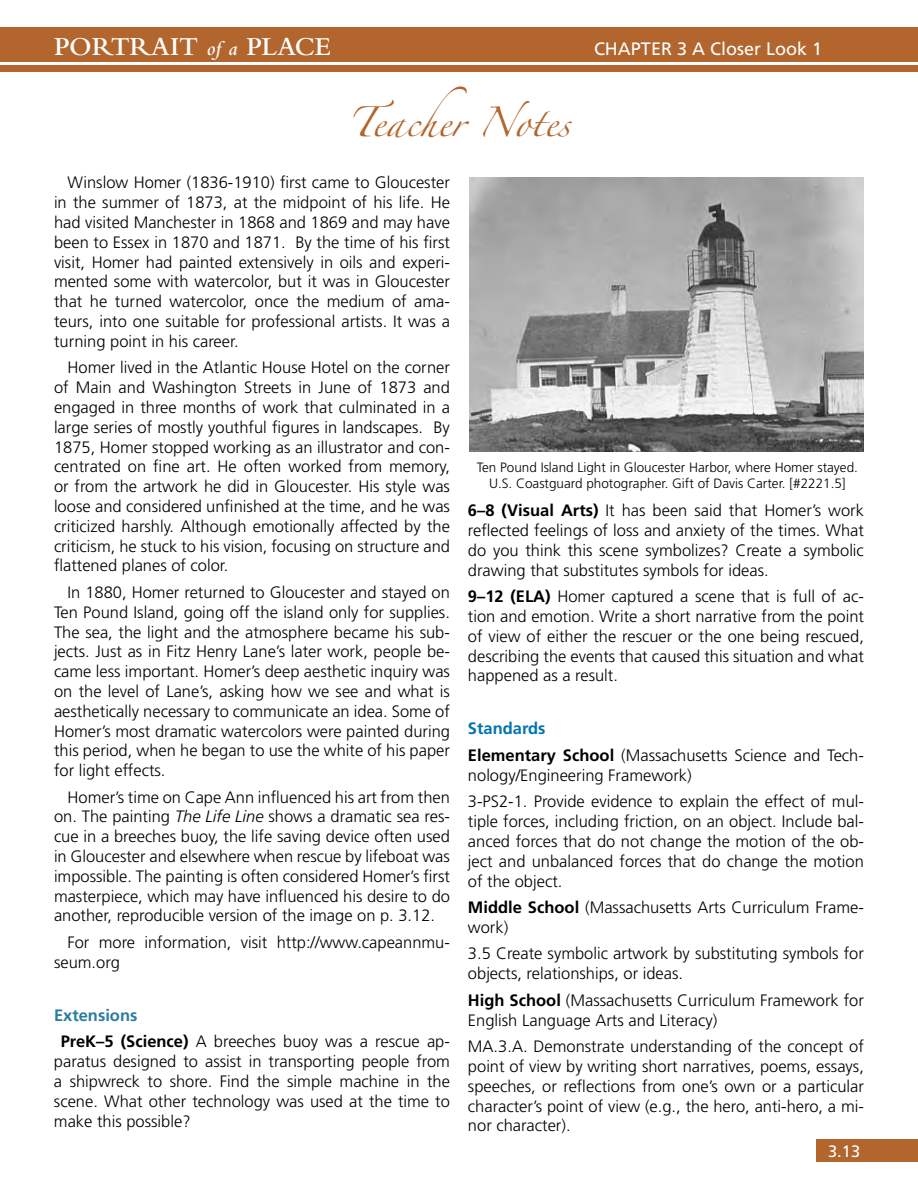
<style>
.page{position:relative;width:918px;height:1188px;background:#fff}
.page>*{position:absolute;margin:0;border:0;box-sizing:border-box;transform-origin:0 0}
.t1{font:600 27px "Bembo";color:#fff}
.t2{font:27px "Zapfino";color:#b2652c}
.t3{font:18px "Frutiger";color:#fff}
.t4{font:300 16.5px/19.8px "Frutiger";color:#000;text-align:justify}
.t5{font:700 16.5px "Frutiger";color:#297d9e}
.t6{font:700 16.5px "Frutiger";color:#0073ae}
.t7{font:16.5px "Frutiger";color:#fff}
.t8{font:300 13.5px/16.2px "Frutiger";color:#000;text-align:center}
.s1{font-style:italic;font-size:21px}
.s2{font-style:italic}
.s3{font-weight:700}
</style>
<div class="page">
<div style="left:816px;top:1140px;width:102px;height:22px;background:#b2652c"></div>
<div style="left:0;top:65px;width:918px;height:6px;background:#b2652c"></div>
<div style="left:0;top:27px;width:918px;height:34px;background:#b2652c"></div>
<img style="left:470px;top:177px;width:394px;height:274px">
<p class="t1" style="left:54px;top:31px;width:278px">PORTRAIT <span class="s1">of a</span> PLACE</p>
<p class="t3" style="left:594px;top:38px;width:230px">CHAPTER 3 A Closer Look 1</p>
<p class="t2" style="left:348px;top:111px;width:224px">Teacher Notes</p>
<p class="t4" style="left:54px;top:173px;width:398px;text-indent:13px">Winslow Homer (1836-1910) first came to Gloucester in the summer of 1873, at the midpoint of his life. He had visited Manchester in 1868 and 1869 and may have been to Essex in 1870 and 1871. By the time of his first visit, Homer had painted extensively in oils and experi&shy;mented some with watercolor, but it was in Gloucester that he turned watercolor, once the medium of ama&shy;teurs, into one suitable for professional artists. It was a turning point in his career.</p>
<p class="t4" style="left:54px;top:358px;width:398px;text-indent:13px">Homer lived in the Atlantic House Hotel on the corner of Main and Washington Streets in June of 1873 and engaged in three months of work that culminated in a large series of mostly youthful figures in landscapes. By 1875, Homer stopped working as an illustrator and con&shy;centrated on fine art. He often worked from memory, or from the artwork he did in Gloucester. His style was loose and considered unfinished at the time, and he was criticized harshly. Although emotionally affected by the criticism, he stuck to his vision, focusing on structure and flattened planes of color.</p>
<p class="t4" style="left:54px;top:582px;width:398px;text-indent:13px">In 1880, Homer returned to Gloucester and stayed on Ten Pound Island, going off the island only for supplies.<br>The sea, the light and the atmosphere became his sub&shy;jects. Just as in Fitz Henry Lane’s later work, people be&shy;came less important. Homer’s deep aesthetic inquiry was on the level of Lane’s, asking how we see and what is aesthetically necessary to communicate an idea. Some of Homer’s most dramatic watercolors were painted during this period, when he began to use the white of his paper for light effects.</p>
<p class="t4" style="left:54px;top:787px;width:398px;text-indent:13px">Homer’s time on Cape Ann influenced his art from then on. The painting <span class="s2">The Life Line</span> shows a dramatic sea res&shy;cue in a breeches buoy, the life saving device often used in Gloucester and elsewhere when rescue by lifeboat was impossible. The painting is often considered Homer’s first masterpiece, which may have influenced his desire to do another, reproducible version of the image on p. 3.12.</p>
<p class="t4" style="left:54px;top:932px;width:397px;text-indent:13px">For more information, visit http://www.capeannmu&shy;seum.org</p>
<p class="t5" style="left:54px;top:1005px;width:85px">Extensions</p>
<p class="t4" style="left:54px;top:1032px;width:398px;text-indent:7px"><span class="s3">PreK–5 (Science)</span> A breeches buoy was a rescue ap&shy;paratus designed to assist in transporting people from a shipwreck to shore. Find the simple machine in the scene. What other technology was used at the time to make this possible?</p>
<p class="t8" style="left:477px;top:459px;width:383px">Ten Pound Island Light in Gloucester Harbor, where Homer stayed.<br>U.S. Coastguard photographer. Gift of Davis Carter. [#2221.5]</p>
<p class="t4" style="left:468px;top:501px;width:398px"><span class="s3">6–8 (Visual Arts)</span> It has been said that Homer’s work reflected feelings of loss and anxiety of the times. What do you think this scene symbolizes? Create a symbolic drawing that substitutes symbols for ideas.</p>
<p class="t4" style="left:468px;top:587px;width:398px"><span class="s3">9–12 (ELA)</span> Homer captured a scene that is full of ac&shy;tion and emotion. Write a short narrative from the point of view of either the rescuer or the one being rescued, describing the events that caused this situation and what happened as a result.</p>
<p class="t6" style="left:468px;top:719px;width:79px">Standards</p>
<p class="t4" style="left:468px;top:745px;width:397px"><span class="s3">Elementary School</span> (Massachusetts Science and Tech&shy;nology/Engineering Framework)</p>
<p class="t4" style="left:468px;top:792px;width:398px">3-PS2-1. Provide evidence to explain the effect of mul&shy;tiple forces, including friction, on an object. Include bal&shy;anced forces that do not change the motion of the ob&shy;ject and unbalanced forces that do change the motion of the object.</p>
<p class="t4" style="left:468px;top:897px;width:397px"><span class="s3">Middle School</span> (Massachusetts Arts Curriculum Frame&shy;work)</p>
<p class="t4" style="left:468px;top:944px;width:397px">3.5 Create symbolic artwork by substituting symbols for objects, relationships, or ideas.</p>
<p class="t4" style="left:468px;top:990px;width:397px"><span class="s3">High School</span> (Massachusetts Curriculum Framework for<br>English Language Arts and Literacy)</p>
<p class="t4" style="left:468px;top:1037px;width:397px">MA.3.A. Demonstrate understanding of the concept of point of view by writing short narratives, poems, essays, speeches, or reflections from one’s own or a particular character’s point of view (e.g., the hero, anti-hero, a mi&shy;nor character).</p>
<p class="t7" style="left:828px;top:1142px;width:34px">3.13</p>
</div>
